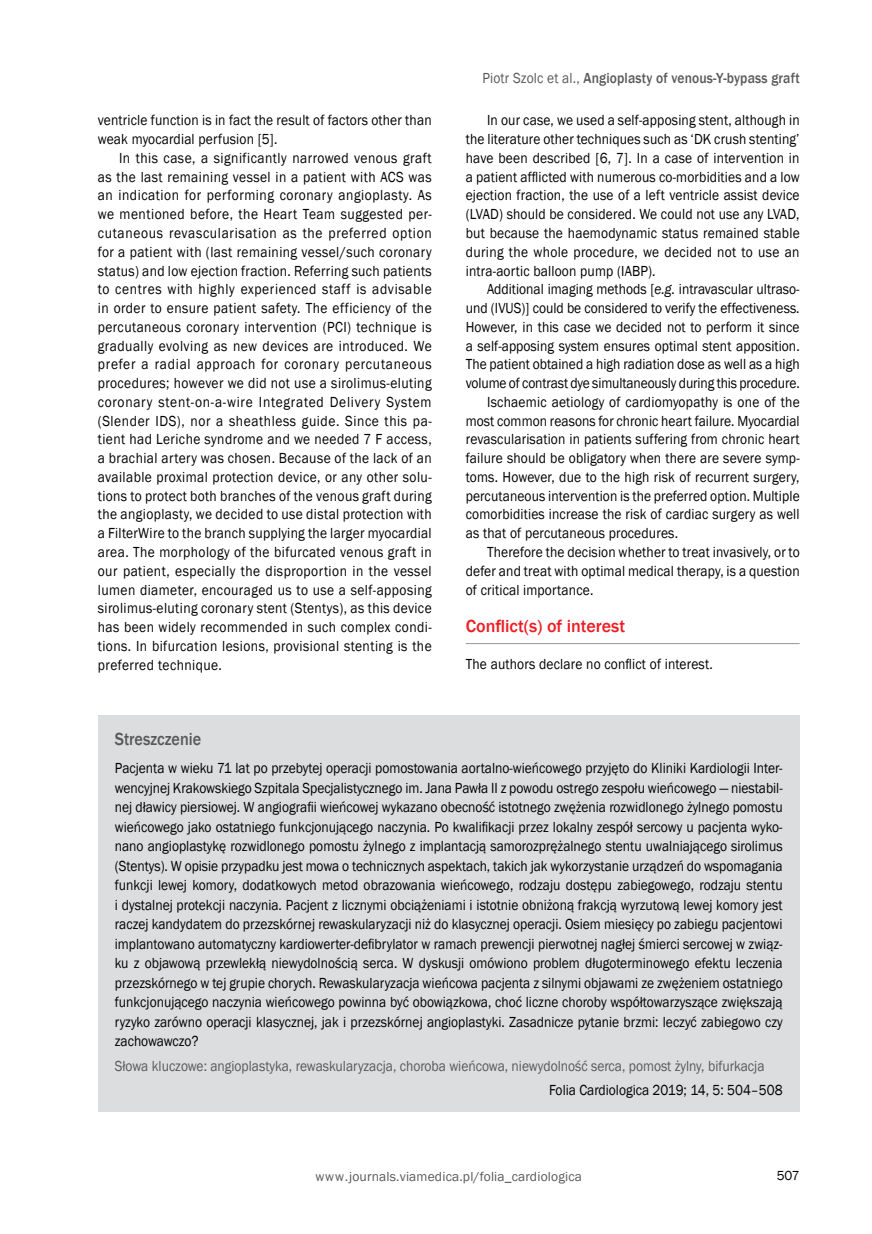
<style>
.page{position:relative;width:872px;height:1234px;background:#fff}
.page>*{position:absolute;margin:0;border:0;box-sizing:border-box;transform-origin:0 0}
.t1{font:500 18px "Franklin Gothic";color:#ed1d24}
.t2{font:500 18px "Franklin Gothic";color:#58595b;scale:.9 1}
.t3{font:15px/18.8px "Franklin Gothic";letter-spacing:.01em;color:#000;text-align:justify;scale:.9 1}
.t4{font:15px "Franklin Gothic";color:#58595b;scale:.9 1}
.t5{font:15px "Franklin Gothic";letter-spacing:-.01em;color:#000;scale:.9 1}
.t6{font:500 15px "Franklin Gothic";letter-spacing:.01em;color:#58595b;scale:.9 1}
.t7{font:13.5px "Franklin Gothic";letter-spacing:.01em;color:#58595b}
.t8{font:13.5px "Franklin Gothic";color:#000}
.s1{font-weight:400}
.s2{font-style:italic}
</style>
<div class="page">
<hr style="left:466px;top:643px;width:333px;height:1px;background:#939598">
<div style="left:98px;top:715px;width:701px;height:396px;background:#dcddde"></div>
<p class="t3" style="left:98px;top:111px;width:372px">ventricle function is in fact the result of factors other than weak myocardial perfusion [5].</p>
<p class="t3" style="left:98px;top:149px;width:372px;text-indent:21px">In this case, a significantly narrowed venous graft as the last remaining vessel in a patient with ACS was an indication for performing coronary angioplasty. As we mentioned before, the Heart Team suggested per&shy;cutaneous revascularisation as the preferred option for a patient with (last remaining vessel/such coronary status) and low ejection fraction. Referring such patients to centres with highly experienced staff is advisable in order to ensure patient safety. The efficiency of the percutaneous coronary intervention (PCI) technique is gradually evolving as new devices are introduced. We prefer a radial approach for coronary percutaneous procedures; however we did not use a sirolimus-eluting coronary stent-on-a-wire Integrated Delivery System (Slender IDS), nor a sheathless guide. Since this pa&shy;tient had Leriche syndrome and we needed 7 F access, a brachial artery was chosen. Because of the lack of an available proximal protection device, or any other solu&shy;tions to protect both branches of the venous graft during the angioplasty, we decided to use distal protection with a FilterWire to the branch supplying the larger myocardial area. The morphology of the bifurcated venous graft in our patient, especially the disproportion in the vessel lumen diameter, encouraged us to use a self-apposing sirolimus-eluting coronary stent (Stentys), as this device has been widely recommended in such complex condi&shy;tions. In bifurcation lesions, provisional stenting is the preferred technique.</p>
<p class="t6" style="left:482px;top:69px;width:354px"><span class="s1">Piotr Szolc et al.,</span> Angioplasty of venous-Y-bypass graft</p>
<p class="t3" style="left:466px;top:111px;width:372px;text-indent:21px">In our case, we used a self-apposing stent, although in the literature other techniques such as ‘DK crush stenting’ have been described [6, 7]. In a case of intervention in a patient afflicted with numerous co-morbidities and a low ejection fraction, the use of a left ventricle assist device (LVAD) should be considered. We could not use any LVAD, but because the haemodynamic status remained stable during the whole procedure, we decided not to use an intra-aortic balloon pump (IABP).</p>
<p class="t3" style="left:487px;top:280px;width:349px">Additional imaging methods [<span class="s2">e.g.</span> intravascular ultraso-</p>
<p class="t3" style="left:466px;top:299px;width:372px">und (IVUS)] could be considered to verify the effectiveness.</p>
<p class="t3" style="left:466px;top:318px;width:372px">However, in this case we decided not to perform it since</p>
<p class="t3" style="left:466px;top:336px;width:372px">a self-apposing system ensures optimal stent apposition.</p>
<p class="t3" style="left:466px;top:355px;width:372px">The patient obtained a high radiation dose as well as a high</p>
<p class="t5" style="left:466px;top:374px;width:372px">volume of contrast dye simultaneously during this procedure.</p>
<p class="t3" style="left:487px;top:393px;width:349px">Ischaemic aetiology of cardiomyopathy is one of the</p>
<p class="t3" style="left:466px;top:411px;width:372px">most common reasons for chronic heart failure. Myocardial</p>
<p class="t3" style="left:466px;top:430px;width:372px">revascularisation in patients suffering from chronic heart</p>
<p class="t3" style="left:466px;top:449px;width:372px">failure should be obligatory when there are severe symp-</p>
<p class="t3" style="left:466px;top:468px;width:372px">toms. However, due to the high risk of recurrent surgery,</p>
<p class="t3" style="left:466px;top:486px;width:372px">percutaneous intervention is the preferred option. Multiple</p>
<p class="t3" style="left:466px;top:505px;width:372px">comorbidities increase the risk of cardiac surgery as well</p>
<p class="t3" style="left:466px;top:524px;width:237px">as that of percutaneous procedures.</p>
<p class="t3" style="left:487px;top:543px;width:349px">Therefore the decision whether to treat invasively, or to</p>
<p class="t3" style="left:466px;top:561px;width:372px">defer and treat with optimal medical therapy, is a question</p>
<p class="t3" style="left:466px;top:580px;width:143px">of critical importance.</p>
<p class="t1" style="left:466px;top:614px;width:161px">Conflict(s) of interest</p>
<p class="t3" style="left:466px;top:655px;width:276px">The authors declare no conflict of interest.</p>
<p class="t2" style="left:115px;top:727px;width:98px">Streszczenie</p>
<p class="t3" style="left:115px;top:758px;width:743px;line-height:19.5px">Pacjenta w wieku 71 lat po przebytej operacji pomostowania aortalno-wieńcowego przyjęto do Kliniki Kardiologii Inter&shy;wencyjnej Krakowskiego Szpitala Specjalistycznego im. Jana Pawła II z powodu ostrego zespołu wieńcowego — niestabil&shy;nej dławicy piersiowej. W angiografii wieńcowej wykazano obecność istotnego zwężenia rozwidlonego żylnego pomostu wieńcowego jako ostatniego funkcjonującego naczynia. Po kwalifikacji przez lokalny zespół sercowy u pacjenta wyko&shy;nano angioplastykę rozwidlonego pomostu żylnego z implantacją samorozprężalnego stentu uwalniającego sirolimus (Stentys). W opisie przypadku jest mowa o technicznych aspektach, takich jak wykorzystanie urządzeń do wspomagania funkcji lewej komory, dodatkowych metod obrazowania wieńcowego, rodzaju dostępu zabiegowego, rodzaju stentu i dystalnej protekcji naczynia. Pacjent z licznymi obciążeniami i istotnie obniżoną frakcją wyrzutową lewej komory jest raczej kandydatem do przezskórnej rewaskularyzacji niż do klasycznej operacji. Osiem miesięcy po zabiegu pacjentowi implantowano automatyczny kardiowerter-defibrylator w ramach prewencji pierwotnej nagłej śmierci sercowej w związ&shy;ku z objawową przewlekłą niewydolnością serca. W dyskusji omówiono problem długoterminowego efektu leczenia przezskórnego w tej grupie chorych. Rewaskularyzacja wieńcowa pacjenta z silnymi objawami ze zwężeniem ostatniego funkcjonującego naczynia wieńcowego powinna być obowiązkowa, choć liczne choroby współtowarzyszące zwiększają ryzyko zarówno operacji klasycznej, jak i przezskórnej angioplastyki. Zasadnicze pytanie brzmi: leczyć zabiegowo czy zachowawczo?</p>
<p class="t4" style="left:115px;top:1056px;width:723px">Słowa kluczowe: angioplastyka, rewaskularyzacja, choroba wieńcowa, niewydolność serca, pomost żylny, bifurkacja</p>
<p class="t3" style="left:549px;top:1080px;width:261px">Folia Cardiologica 2019; 14, 5: 504–508</p>
<p class="t7" style="left:315px;top:1168px;width:268px">www.journals.viamedica.pl/folia_cardiologica</p>
<p class="t8" style="left:776px;top:1166px;width:24px">507</p>
</div>
